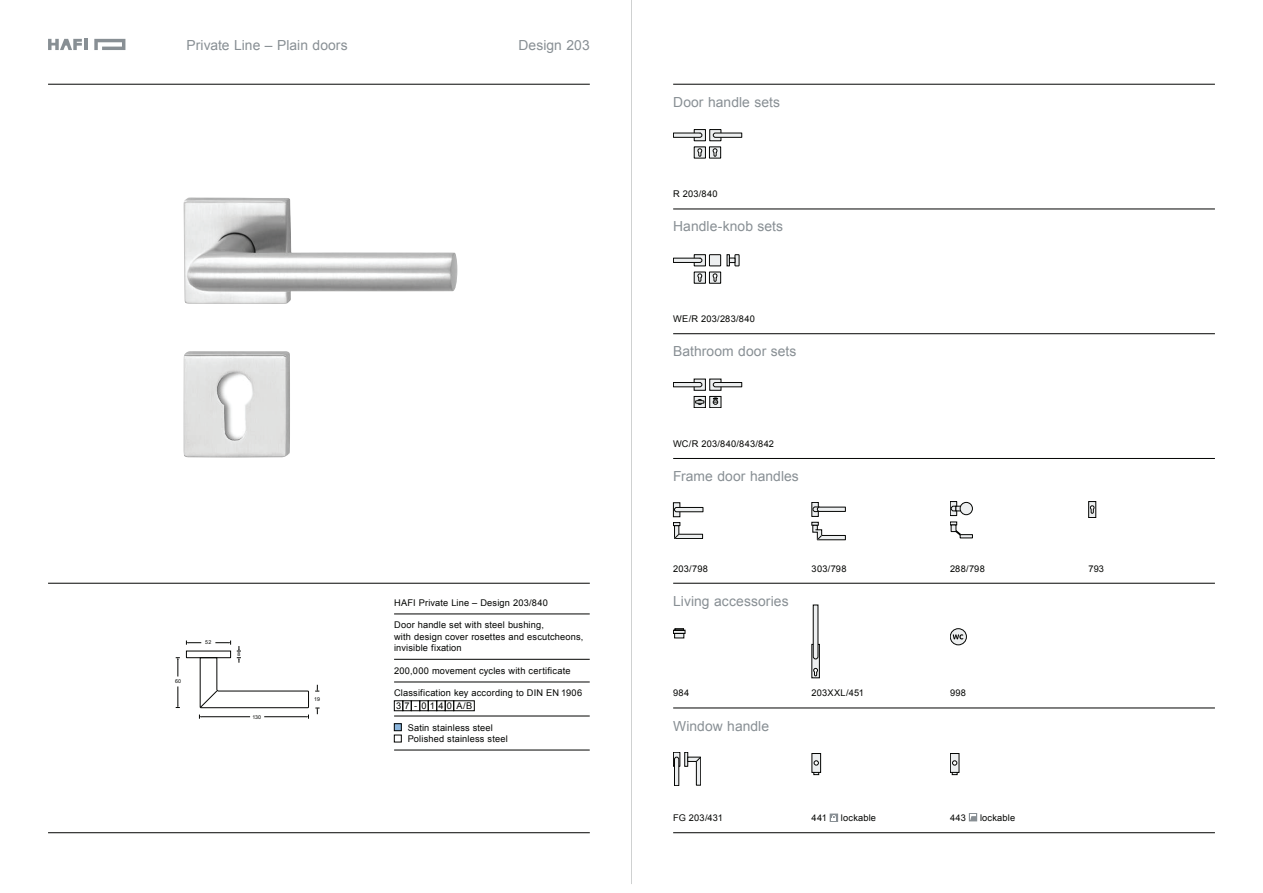
<style>
.page{position:relative;width:1263px;height:893px;background:#fff}
.page>*{position:absolute;margin:0;border:0;box-sizing:border-box;transform-origin:0 0}
.t1{font:13.8px "Arial";letter-spacing:.005em;color:#888f94}
.t2{font:9.3px/11.4px "Arial";letter-spacing:.02em;color:#040503}
.t3{font:5.25px "Arial";color:#040503}
</style>
<div class="page">
<hr style="left:673px;top:84px;width:542px;height:1px;background:#040503">
<hr style="left:48px;top:84px;width:542px;height:1px;background:#040503">
<hr style="left:48px;top:832px;width:542px;height:1px;background:#040503">
<hr style="left:48px;top:583px;width:542px;height:1px;background:#040503">
<hr style="left:673px;top:832px;width:542px;height:1px;background:#040503">
<hr style="left:673px;top:209px;width:542px;height:1px;background:#040503">
<hr style="left:673px;top:333px;width:542px;height:1px;background:#040503">
<hr style="left:673px;top:458px;width:542px;height:1px;background:#040503">
<hr style="left:673px;top:583px;width:542px;height:1px;background:#040503">
<hr style="left:673px;top:708px;width:542px;height:1px;background:#040503">
<svg style="left:94px;top:39px;width:31px;height:11px"></svg>
<svg style="left:48px;top:39px;width:39px;height:11px"></svg>
<hr style="left:201px;top:716px;width:49px;height:1px;background:#040503">
<hr style="left:264px;top:716px;width:43px;height:1px;background:#040503">
<svg style="left:315px;top:708px;width:5px;height:6px"></svg>
<svg style="left:315px;top:685px;width:4px;height:7px"></svg>
<svg style="left:186px;top:640px;width:123px;height:68px"></svg>
<svg style="left:176px;top:686px;width:4px;height:22px"></svg>
<svg style="left:176px;top:657px;width:4px;height:19px"></svg>
<svg style="left:696px;top:381px;width:8px;height:7px"></svg>
<div style="left:694px;top:379px;width:12px;height:11px;border:1px solid #040503"></div>
<svg style="left:711px;top:381px;width:8px;height:7px"></svg>
<div style="left:709px;top:379px;width:12px;height:11px;border:1px solid #040503"></div>
<div style="left:694px;top:396px;width:11px;height:12px;background:#edeff0"></div>
<div style="left:694px;top:396px;width:12px;height:12px;border:1px solid #040503"></div>
<svg style="left:711px;top:398px;width:8px;height:8px"></svg>
<div style="left:709px;top:396px;width:12px;height:12px;border:1px solid #040503"></div>
<svg style="left:695px;top:399px;width:9px;height:6px"></svg>
<svg style="left:713px;top:397px;width:5px;height:8px"></svg>
<svg style="left:673px;top:382px;width:29px;height:5px"></svg>
<svg style="left:713px;top:382px;width:29px;height:5px"></svg>
<div style="left:673px;top:752px;width:7px;height:14px;border:1px solid #040503"></div>
<svg style="left:674px;top:752px;width:27px;height:34px"></svg>
<div style="left:950px;top:753px;width:9px;height:19px;background:#edeff0"></div>
<div style="left:950px;top:753px;width:9px;height:20px;border:1px solid #040503"></div>
<svg style="left:952px;top:760px;width:5px;height:15px"></svg>
<div style="left:812px;top:753px;width:9px;height:19px;background:#edeff0"></div>
<div style="left:811px;top:753px;width:10px;height:20px;border:1px solid #040503"></div>
<svg style="left:813px;top:760px;width:6px;height:15px"></svg>
<div style="left:812px;top:644px;width:7px;height:34px;background:#edeff0"></div>
<div style="left:811px;top:644px;width:9px;height:34px;border:1px solid #040503"></div>
<svg style="left:813px;top:668px;width:5px;height:8px"></svg>
<svg style="left:813px;top:605px;width:5px;height:54px"></svg>
<svg style="left:950px;top:629px;width:16px;height:16px"></svg>
<div style="left:950px;top:628px;width:17px;height:17px;border:1px solid #040503;border-radius:50%"></div>
<svg style="left:953px;top:634px;width:10px;height:5px"></svg>
<svg style="left:673px;top:628px;width:12px;height:10px"></svg>
<div style="left:1089px;top:502px;width:7px;height:15px;background:#edeff0"></div>
<div style="left:1088px;top:501px;width:8px;height:17px;border:1px solid #040503"></div>
<svg style="left:1090px;top:505px;width:4px;height:9px"></svg>
<svg style="left:952px;top:503px;width:3px;height:11px"></svg>
<div style="left:950px;top:501px;width:7px;height:15px;border:1px solid #040503"></div>
<svg style="left:951px;top:506px;width:9px;height:5px"></svg>
<div style="left:960px;top:502px;width:12px;height:13px;background:#edeff0;border-radius:50%"></div>
<div style="left:960px;top:502px;width:13px;height:13px;border:1px solid #040503;border-radius:50%"></div>
<svg style="left:950px;top:521px;width:11px;height:17px"></svg>
<div style="left:960px;top:534px;width:13px;height:4px;border:1px solid #040503"></div>
<svg style="left:675px;top:504px;width:3px;height:11px"></svg>
<div style="left:673px;top:502px;width:7px;height:15px;border:1px solid #040503"></div>
<svg style="left:674px;top:507px;width:29px;height:5px"></svg>
<svg style="left:673px;top:522px;width:30px;height:17px"></svg>
<div style="left:812px;top:502px;width:6px;height:14px;background:#edeff0"></div>
<div style="left:811px;top:502px;width:7px;height:15px;border:1px solid #040503"></div>
<svg style="left:812px;top:506px;width:34px;height:6px"></svg>
<svg style="left:811px;top:522px;width:35px;height:18px"></svg>
<svg style="left:696px;top:256px;width:8px;height:8px"></svg>
<div style="left:694px;top:254px;width:12px;height:12px;border:1px solid #040503"></div>
<div style="left:694px;top:272px;width:11px;height:11px;background:#edeff0"></div>
<div style="left:694px;top:272px;width:12px;height:11px;border:1px solid #040503"></div>
<svg style="left:697px;top:273px;width:5px;height:9px"></svg>
<svg style="left:711px;top:274px;width:8px;height:7px"></svg>
<div style="left:709px;top:272px;width:12px;height:11px;border:1px solid #040503"></div>
<svg style="left:713px;top:273px;width:4px;height:9px"></svg>
<svg style="left:673px;top:258px;width:29px;height:5px"></svg>
<svg style="left:709px;top:254px;width:30px;height:12px"></svg>
<div style="left:694px;top:147px;width:11px;height:11px;background:#edeff0"></div>
<div style="left:694px;top:147px;width:12px;height:11px;border:1px solid #040503"></div>
<svg style="left:697px;top:148px;width:5px;height:9px"></svg>
<svg style="left:711px;top:149px;width:8px;height:7px"></svg>
<div style="left:709px;top:147px;width:12px;height:11px;border:1px solid #040503"></div>
<svg style="left:713px;top:148px;width:4px;height:9px"></svg>
<svg style="left:696px;top:131px;width:8px;height:8px"></svg>
<div style="left:694px;top:129px;width:12px;height:12px;border:1px solid #040503"></div>
<svg style="left:673px;top:133px;width:29px;height:5px"></svg>
<svg style="left:711px;top:131px;width:8px;height:8px"></svg>
<div style="left:709px;top:129px;width:12px;height:12px;border:1px solid #040503"></div>
<svg style="left:713px;top:133px;width:29px;height:5px"></svg>
<img style="left:183px;top:197px;width:274px;height:107px">
<img style="left:183px;top:351px;width:107px;height:107px">
<hr style="left:394px;top:614px;width:196px;height:1px;background:#040503">
<hr style="left:394px;top:659px;width:196px;height:1px;background:#040503">
<hr style="left:394px;top:682px;width:196px;height:1px;background:#040503">
<hr style="left:394px;top:716px;width:196px;height:1px;background:#040503">
<hr style="left:394px;top:750px;width:196px;height:1px;background:#040503">
<div style="left:445px;top:700px;width:9px;height:11px;border:1px solid #040503"></div>
<div style="left:428px;top:700px;width:9px;height:11px;border:1px solid #040503"></div>
<div style="left:411px;top:700px;width:9px;height:11px;border:1px solid #040503"></div>
<div style="left:394px;top:700px;width:9px;height:11px;border:1px solid #040503"></div>
<div style="left:394px;top:724px;width:7px;height:7px;background:#8ab5dd"></div>
<div style="left:394px;top:723px;width:7px;height:8px;border:1px solid #040503"></div>
<div style="left:394px;top:735px;width:7px;height:7px;border:1px solid #040503"></div>
<div style="left:830px;top:814px;width:8px;height:8px;border:1px solid #888f94"></div>
<div style="left:969px;top:813px;width:8px;height:8px;border:1px solid #888f94"></div>
<svg style="left:970px;top:814px;width:6px;height:7px"></svg>
<hr style="left:631px;top:0;width:1px;height:884px;background:#cfd1d1">
<h1 class="t1" style="left:186px;top:36px;width:163px">Private Line – Plain doors</h1>
<h1 class="t1" style="left:518px;top:36px;width:73px">Design 203</h1>
<p class="t3" style="left:175px;top:678px;width:7px">60</p>
<p class="t3" style="left:205px;top:639px;width:8px">52</p>
<p class="t3" style="left:237px;top:651px;width:4px">8</p>
<p class="t3" style="left:252px;top:713px;width:10px">130</p>
<p class="t3" style="left:314px;top:696px;width:7px">19</p>
<p class="t2" style="left:394px;top:597px;width:155px">HAFI Private Line – Design 203/840</p>
<p class="t2" style="left:394px;top:620px;width:191px">Door handle set with steel bushing,<br>with design cover rosettes and escutcheons, invisible fixation</p>
<p class="t2" style="left:394px;top:665px;width:178px">200,000 movement cycles with certificate</p>
<p class="t2" style="left:394px;top:687px;width:190px;line-height:12.8px">Classification key according to DIN EN 1906<br>37 - 0140A/B</p>
<p class="t2" style="left:408px;top:722px;width:101px">Satin stainless steel<br>Polished stainless steel</p>
<h1 class="t1" style="left:673px;top:93px;width:108px">Door handle sets</h1>
<p class="t2" style="left:673px;top:189px;width:46px">R 203/840</p>
<h1 class="t1" style="left:673px;top:218px;width:112px">Handle-knob sets</h1>
<p class="t2" style="left:673px;top:313px;width:83px">WE/R 203/283/840</p>
<h1 class="t1" style="left:673px;top:342px;width:125px">Bathroom door sets</h1>
<p class="t2" style="left:673px;top:438px;width:102px">WC/R 203/840/843/842</p>
<h1 class="t1" style="left:673px;top:467px;width:127px">Frame door handles</h1>
<p class="t2" style="left:673px;top:563px;width:36px">203/798</p>
<p class="t2" style="left:811px;top:563px;width:36px">303/798</p>
<p class="t2" style="left:1088px;top:563px;width:17px">793</p>
<p class="t2" style="left:950px;top:563px;width:36px">288/798</p>
<h1 class="t1" style="left:673px;top:592px;width:117px">Living accessories</h1>
<p class="t2" style="left:673px;top:688px;width:18px">984</p>
<h1 class="t1" style="left:673px;top:717px;width:97px">Window handle</h1>
<p class="t2" style="left:811px;top:688px;width:54px">203XXL/451</p>
<p class="t2" style="left:950px;top:688px;width:18px">998</p>
<p class="t2" style="left:673px;top:812px;width:51px">FG 203/431</p>
<p class="t2" style="left:811px;top:812px;width:17px">441</p>
<p class="t2" style="left:841px;top:812px;width:37px">lockable</p>
<p class="t2" style="left:950px;top:812px;width:18px">443</p>
<p class="t2" style="left:980px;top:812px;width:37px">lockable</p>
</div>
